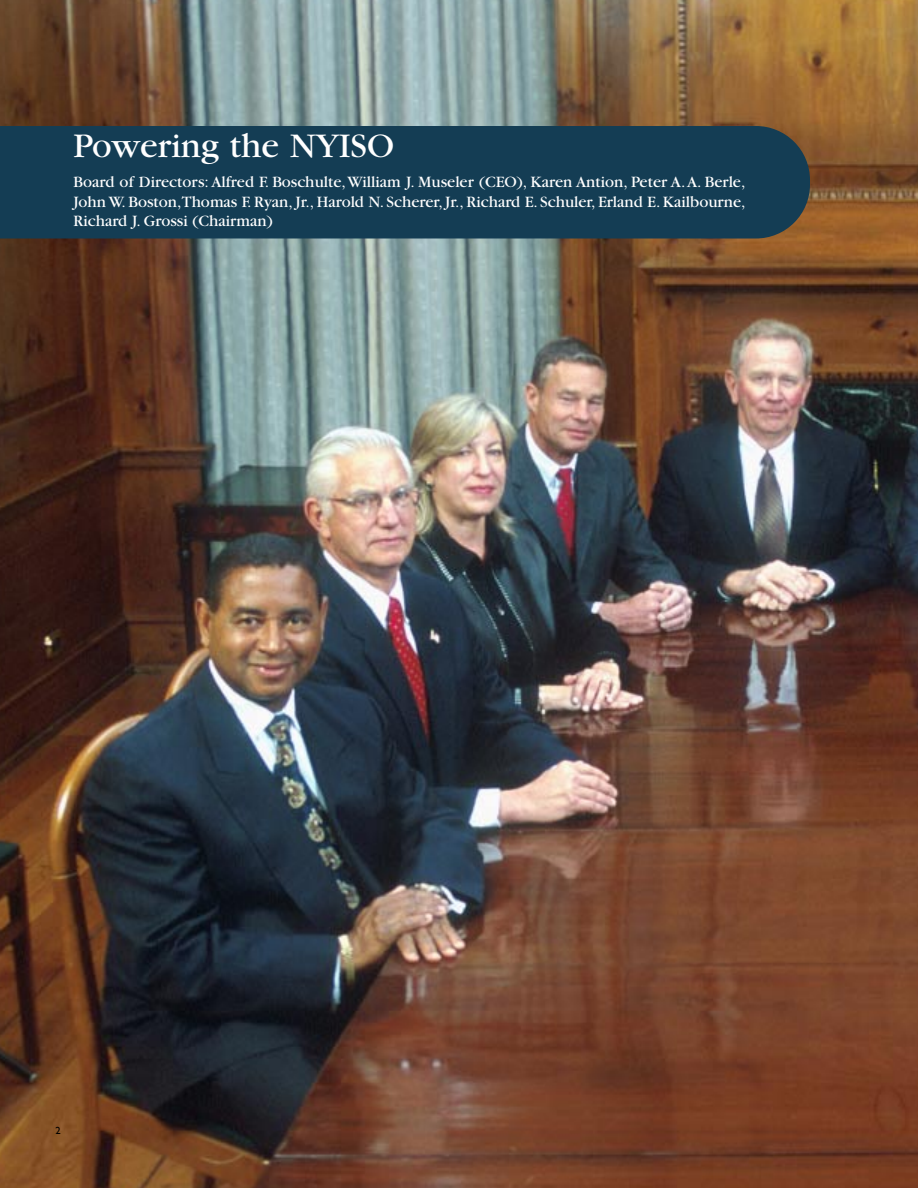
<style>
.page{position:relative;width:918px;height:1188px;background:#fff}
.page>*{position:absolute;margin:0;border:0;box-sizing:border-box;transform-origin:0 0}
.t1{font:36px "Garamond";color:#fff}
.t2{font:16.5px/19.5px "Garamond";color:#fff;text-align:justify}
.t3{font:10.5px "Gill Sans";color:#000}
</style>
<div class="page">
<img style="left:0;top:0;width:918px;height:1188px">
<div style="left:0;top:126px;width:810px;height:112px;background:#143d54"></div>
<h1 class="t1" style="left:74px;top:133px;width:322px">Powering the NYISO</h1>
<p class="t2" style="left:74px;top:174px;width:674px">Board of Directors: Alfred F. Boschulte,William J. Museler (CEO), Karen Antion, Peter A.A. Berle, John W. Boston,Thomas F. Ryan, Jr., Harold N. Scherer, Jr., Richard E. Schuler, Erland E. Kailbourne, Richard J. Grossi (Chairman)</p>
<p class="t3" style="left:56px;top:1126px;width:7px">2</p>
</div>
